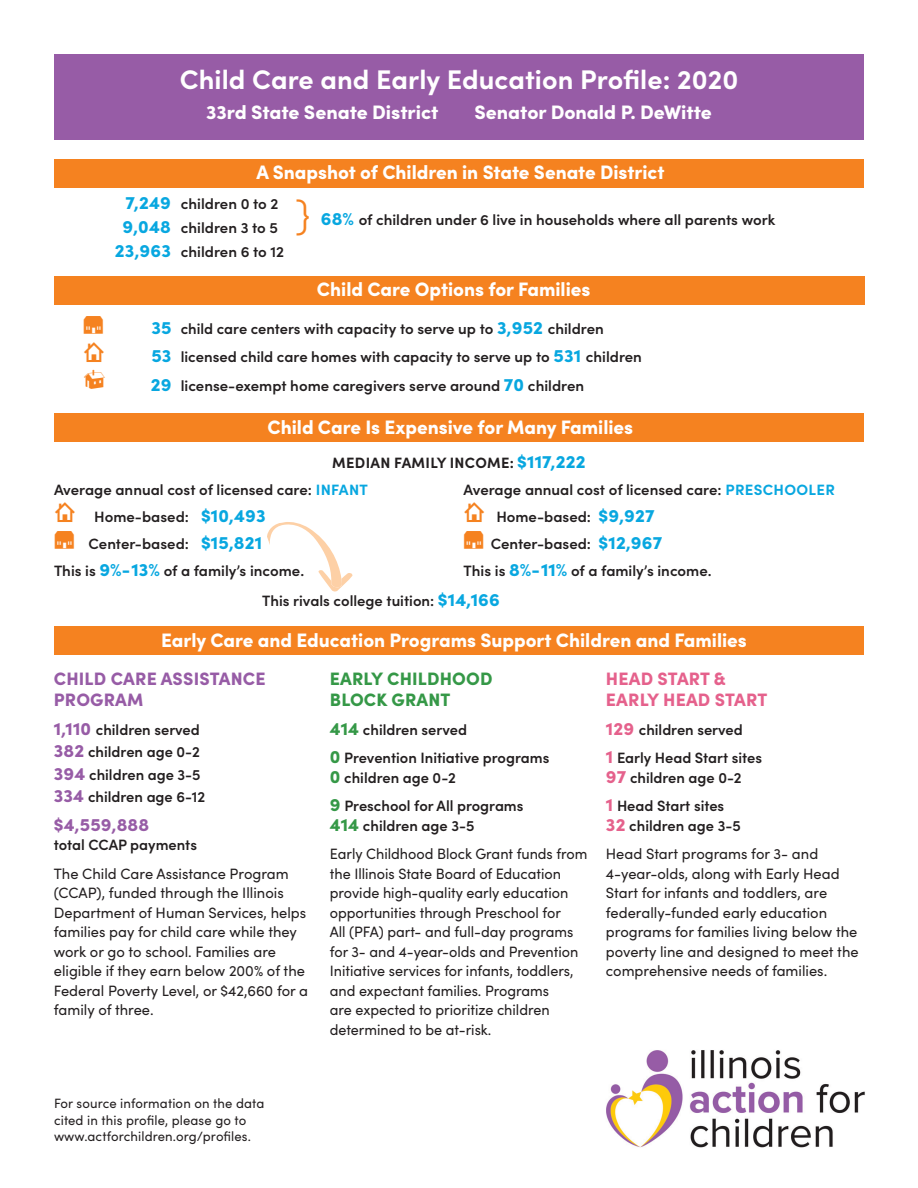
<style>
.page{position:relative;width:918px;height:1188px;background:#fff}
.page>*{position:absolute;margin:0;border:0;box-sizing:border-box;transform-origin:0 0}
.t1{font:31.2px "Ingy Ding MCD";color:#f58220}
.t2{font:28.8px "Click Bits Icons 1";color:#f58220}
.t3{font:700 27px "Sofia Pro";letter-spacing:.005em;color:#fff}
.t4{font:900 19.5px "Sofia Pro";color:#fff}
.t5{font:19.2px "Ingy Ding MCD";color:#f58220}
.t6{font:900 18px/21px "Sofia Pro";letter-spacing:.01em;color:#975ca6}
.t7{font:900 18px/21px "Sofia Pro";letter-spacing:.01em;color:#359847}
.t8{font:900 18px/21px "Sofia Pro";letter-spacing:.01em;color:#e5618c}
.t9{font:900 18px/24px "Sofia Pro";letter-spacing:.01em;color:#08a7e0;text-align:center}
.t10{font:600 15px/27px "Sofia Pro";color:#231f20}
.t11{font:15px/19.5px "Sofia Pro";color:#231f20}
.t12{font:15px/19.5px "Sofia Pro";color:#231f20;scale:.96 1}
.t13{font:13.5px/16.5px "Sofia Pro";letter-spacing:.01em;color:#231f20}
.s1{font-weight:300;font-size:40.5px;color:#f58220}
.s2{font-weight:900;font-size:18px;color:#08a7e0}
.s3{font-weight:700}
.s4{font-weight:700;color:#08a7e0}
.s5{font-family:"Click Bits Icons 1";font-weight:400;font-size:28.8px;color:#f58220}
.s6{font-weight:900;font-size:18px;color:#975ca6}
.s7{font-weight:900;font-size:18px;color:#359847}
.s8{font-weight:600}
.s9{font-weight:900;font-size:18px;color:#e5618c}
</style>
<div class="page">
<svg style="left:267px;top:522px;width:86px;height:70px"></svg>
<img style="left:606px;top:1050px;width:259px;height:98px">
<div style="left:54px;top:54px;width:810px;height:85px;background:#975ca6"></div>
<div style="left:54px;top:159px;width:810px;height:29px;background:#f58220"></div>
<div style="left:54px;top:276px;width:810px;height:28px;background:#f58220"></div>
<div style="left:54px;top:414px;width:810px;height:28px;background:#f58220"></div>
<div style="left:54px;top:627px;width:810px;height:28px;background:#f58220"></div>
<h3 class="t3" style="left:180px;top:59px;width:560px">Child Care and Early Education Profile: 2020</h3>
<h3 class="t4" style="left:206px;top:97px;width:234px">33rd State Senate District</h3>
<h3 class="t4" style="left:475px;top:97px;width:239px">Senator Donald P. DeWitte</h3>
<p class="t9" style="left:115px;top:189px;width:58px">7,249<br>9,048<br>23,963</p>
<h3 class="t4" style="left:257px;top:156px;width:409px">A Snapshot of Children in State Senate District</h3>
<p class="t10" style="left:181px;top:191px;width:105px;line-height:24px">children 0 to 2 children 3 to 5 children 6 to 12</p>
<p class="t10" style="left:296px;top:205px;width:481px"><span class="s1">}</span> <span class="s2">68%</span> of children under 6 live in households where all parents work</p>
<h3 class="t4" style="left:317px;top:274px;width:275px">Child Care Options for Families</h3>
<p class="t5" style="left:83px;top:311px;width:22px">‰</p>
<p class="t10" style="left:151px;top:314px;width:454px"><span class="s2">35</span> child care centers with capacity to serve up to <span class="s2">3,952</span> children</p>
<h2 class="t2" style="left:83px;top:334px;width:24px">S</h2>
<p class="t10" style="left:151px;top:342px;width:492px"><span class="s2">53</span> licensed child care homes with capacity to serve up to <span class="s2">531</span> children</p>
<h1 class="t1" style="left:83px;top:358px;width:25px">_</h1>
<p class="t10" style="left:151px;top:371px;width:435px"><span class="s2">29</span> license-exempt home caregivers serve around <span class="s2">70</span> children</p>
<h3 class="t4" style="left:268px;top:412px;width:367px">Child Care Is Expensive for Many Families</h3>
<p class="t10" style="left:54px;top:448px;width:533px;text-indent:278px"><span class="s3">MEDIAN FAMILY INCOME:</span> <span class="s2">$117,222<br></span>Average annual cost of licensed care: <span class="s4">INFANT<br></span><span class="s5">S</span> Home-based: <span class="s2">$10,493<br></span><sup>‰</sup> Center-based: <span class="s2">$15,821<br></span>This is <span class="s2">9%-13%</span> of a family’s income.</p>
<p class="t10" style="left:464px;top:475px;width:373px">Average annual cost of licensed care: <span class="s4">PRESCHOOLER </span><span class="s5">S</span> Home-based: <span class="s2">$9,927<br></span><sup>‰</sup> Center-based: <span class="s2">$12,967<br></span>This is <span class="s2">8%-11%</span> of a family’s income.</p>
<p class="t10" style="left:262px;top:586px;width:239px">This rivals college tuition: <span class="s2">$14,166</span></p>
<h3 class="t4" style="left:161px;top:625px;width:587px">Early Care and Education Programs Support Children and Families</h3>
<p class="t6" style="left:54px;top:667px;width:213px">CHILD CARE ASSISTANCE<br>PROGRAM</p>
<p class="t10" style="left:54px;top:717px;width:153px;line-height:22.5px"><span class="s6">1,110</span> children served<br><span class="s6">382</span> children age 0-2<br><span class="s6">394</span> children age 3-5<br><span class="s6">334</span> children age 6-12</p>
<p class="t6" style="left:54px;top:812px;width:97px">$4,559,888</p>
<p class="t10" style="left:54px;top:831px;width:145px">total CCAP payments</p>
<p class="t11" style="left:54px;top:863px;width:256px">The Child Care Assistance Program (CCAP), funded through the Illinois Department of Human Services, helps families pay for child care while they work or go to school. Families are eligible if they earn below 200% of the Federal Poverty Level, or $42,660 for a family of three.</p>
<p class="t7" style="left:330px;top:667px;width:164px">EARLY CHILDHOOD<br>BLOCK GRANT</p>
<p class="t10" style="left:330px;top:714px;width:221px;line-height:28.5px"><span class="s7">414</span> children served<br><span class="s7">0</span> Prevention Initiative programs</p>
<p class="t10" style="left:330px;top:762px;width:195px;line-height:28.5px"><span class="s7">0</span> children age 0-2<br><span class="s7">9</span> Preschool for All programs</p>
<p class="t12" style="left:330px;top:811px;width:270px;line-height:28.5px"><span class="s7">414</span> <span class="s8">children age 3-5<br></span>Early Childhood Block Grant funds from</p>
<p class="t12" style="left:330px;top:863px;width:260px">the Illinois State Board of Education provide high-quality early education opportunities through Preschool for All (PFA) part- and full-day programs for 3- and 4-year-olds and Prevention Initiative services for infants, toddlers, and expectant families. Programs<br>are expected to prioritize children determined to be at-risk.</p>
<p class="t8" style="left:606px;top:667px;width:163px">HEAD START &amp;<br>EARLY HEAD START</p>
<p class="t10" style="left:606px;top:714px;width:158px;line-height:28.5px"><span class="s9">129</span> children served<br><span class="s9">1</span> Early Head Start sites</p>
<p class="t10" style="left:606px;top:762px;width:137px;line-height:28.5px"><span class="s9">97</span> children age 0-2<br><span class="s9">1</span> Head Start sites</p>
<p class="t11" style="left:606px;top:811px;width:214px;line-height:28.5px"><span class="s9">32</span> <span class="s8">children age 3-5<br></span>Head Start programs for 3- and</p>
<p class="t11" style="left:606px;top:863px;width:254px">4-year-olds, along with Early Head Start for infants and toddlers, are federally-funded early education programs for families living below the poverty line and designed to meet the comprehensive needs of families.</p>
<p class="t13" style="left:54px;top:1095px;width:212px">For source information on the data cited in this profile, please go to www.actforchildren.org/profiles.</p>
</div>
